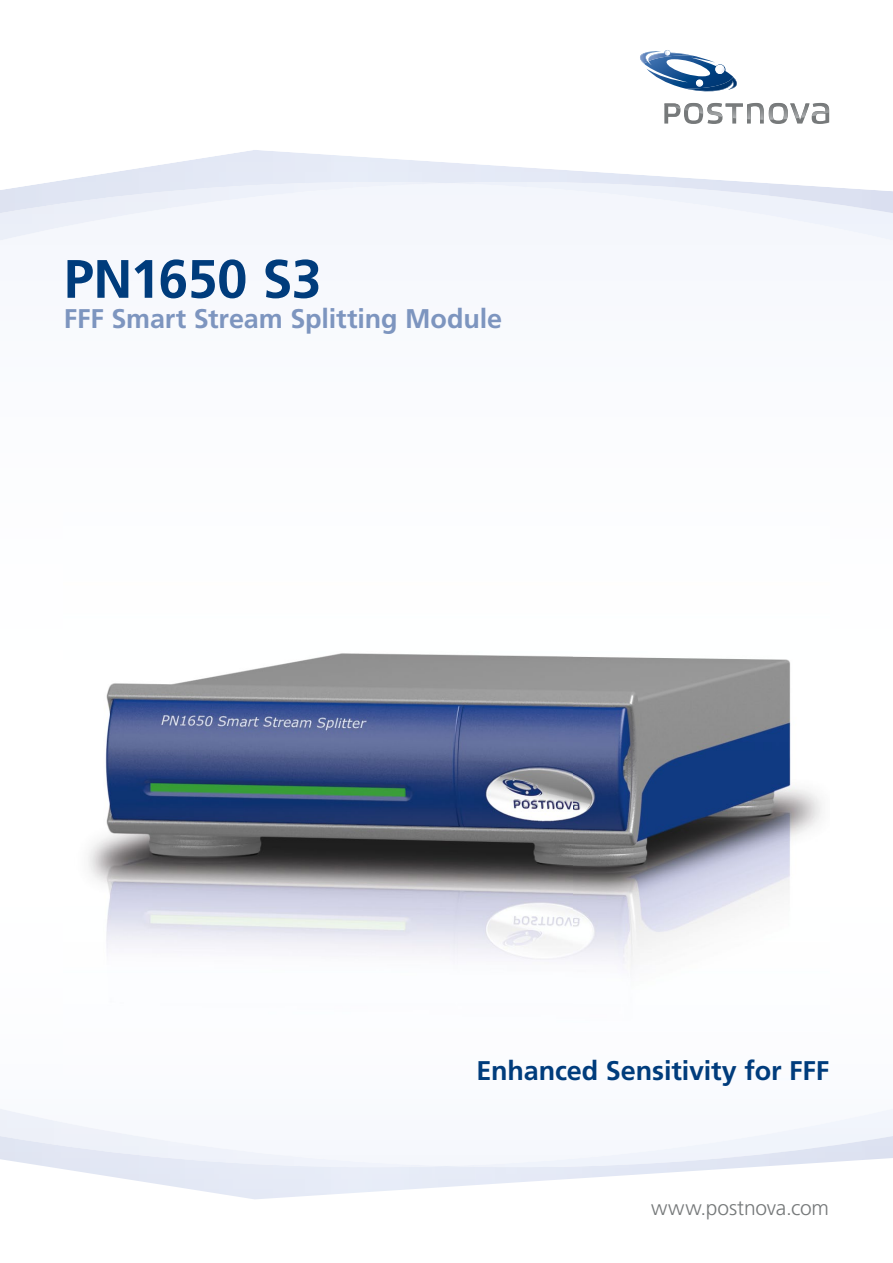
<style>
.page{position:relative;width:893px;height:1263px;background:#fff}
.page>*{position:absolute;margin:0;border:0;box-sizing:border-box;transform-origin:0 0}
.t1{font:700 54px "Frutiger LT Std";letter-spacing:-.015em;color:#003c7c}
.t2{font:700 27px "Frutiger LT Std";letter-spacing:-.005em;color:#7d95bf}
.t3{font:700 27px "Frutiger LT Std";letter-spacing:-.005em;color:#003c7c}
.t4{font:300 21px "Frutiger LT Std";letter-spacing:-.01em;color:#76797a}
</style>
<div class="page">
<svg style="left:0;top:1157px;width:893px;height:42px"></svg>
<svg style="left:0;top:102px;width:893px;height:90px"></svg>
<svg style="left:664px;top:103px;width:165px;height:21px"></svg>
<svg style="left:640px;top:50px;width:97px;height:42px"></svg>
<img style="left:88px;top:653px;width:734px;height:313px">
<h1 class="t1" style="left:64px;top:247px;width:259px">PN1650 S3</h1>
<p class="t2" style="left:64px;top:302px;width:440px">FFF Smart Stream Splitting Module</p>
<p class="t3" style="left:476px;top:1055px;width:354px">Enhanced Sensitivity for FFF</p>
<p class="t4" style="left:651px;top:1196px;width:179px">www.postnova.com</p>
</div>
